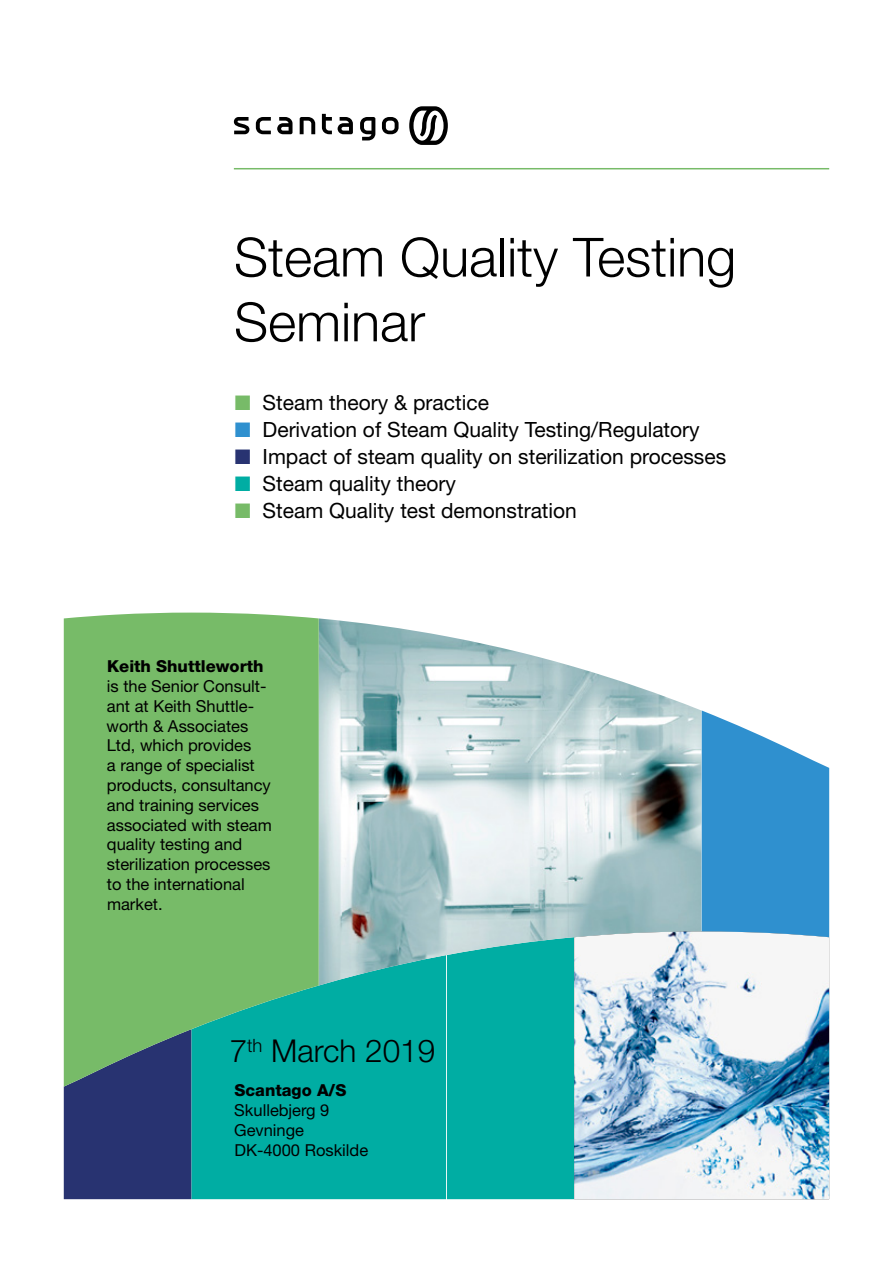
<style>
.page{position:relative;width:893px;height:1263px;background:#fff}
.page>*{position:absolute;margin:0;border:0;box-sizing:border-box;transform-origin:0 0}
.t1{font:300 54px/64.8px "Helvetica Neue";color:#000}
.t2{font:300 31.5px "Helvetica Neue";color:#000}
.t3{font:21px "Helvetica Neue";color:#000}
.t4{font:16.5px/19.8px "Helvetica Neue";color:#000}
.t5{font:800 16.5px "Helvetica Neue";color:#000}
.s1{color:#77bb68}
.s2{color:#2f90cf}
.s3{color:#283371}
.s4{color:#00ada3}
</style>
<div class="page">
<div style="left:191px;top:985px;width:383px;height:214px;background:#00ada3"></div>
<div style="left:64px;top:1087px;width:127px;height:112px;background:#283371"></div>
<img style="left:574px;top:931px;width:255px;height:268px">
<svg style="left:64px;top:613px;width:255px;height:474px;background:#6bb56d"></svg>
<img style="left:319px;top:618px;width:382px;height:367px">
<svg style="left:702px;top:710px;width:127px;height:227px;background:#4c9fd5"></svg>
<svg style="left:409px;top:106px;width:39px;height:39px"></svg>
<svg style="left:256px;top:117px;width:15px;height:17px"></svg>
<svg style="left:382px;top:117px;width:17px;height:17px"></svg>
<svg style="left:322px;top:114px;width:10px;height:20px"></svg>
<svg style="left:300px;top:117px;width:15px;height:17px"></svg>
<svg style="left:277px;top:117px;width:15px;height:17px"></svg>
<svg style="left:338px;top:117px;width:15px;height:17px"></svg>
<svg style="left:360px;top:117px;width:15px;height:23px"></svg>
<svg style="left:234px;top:117px;width:15px;height:17px"></svg>
<hr style="left:234px;top:168px;width:595px;height:1px;background:#77bb68">
<h1 class="t1" style="left:234px;top:224px;width:504px">Steam Quality Testing<br>Seminar</h1>
<p class="t3" style="left:235px;top:390px;width:256px"><span class="s1">■</span> Steam theory &amp; practice</p>
<p class="t3" style="left:235px;top:417px;width:466px"><span class="s2">■</span> Derivation of Steam Quality Testing/Regulatory</p>
<p class="t3" style="left:235px;top:444px;width:493px"><span class="s3">■</span> Impact of steam quality on sterilization processes</p>
<p class="t3" style="left:235px;top:471px;width:222px"><span class="s4">■</span> Steam quality theory</p>
<p class="t3" style="left:235px;top:498px;width:343px"><span class="s1">■</span> Steam Quality test demonstration</p>
<p class="t5" style="left:107px;top:656px;width:158px">Keith Shuttleworth</p>
<p class="t4" style="left:107px;top:676px;width:167px">is the Senior Consult&shy;ant at Keith Shuttle&shy;worth &amp; Associates<br>Ltd, which provides<br>a range of specialist products, consultancy and training services associated with steam quality testing and sterilization processes to the international market.</p>
<h2 class="t2" style="left:230px;top:1032px;width:207px">7<sup>th</sup> March 2019</h2>
<p class="t5" style="left:234px;top:1080px;width:113px">Scantago A/S</p>
<p class="t4" style="left:234px;top:1100px;width:136px">Skullebjerg 9<br>Gevninge<br>DK-4000 Roskilde</p>
</div>
